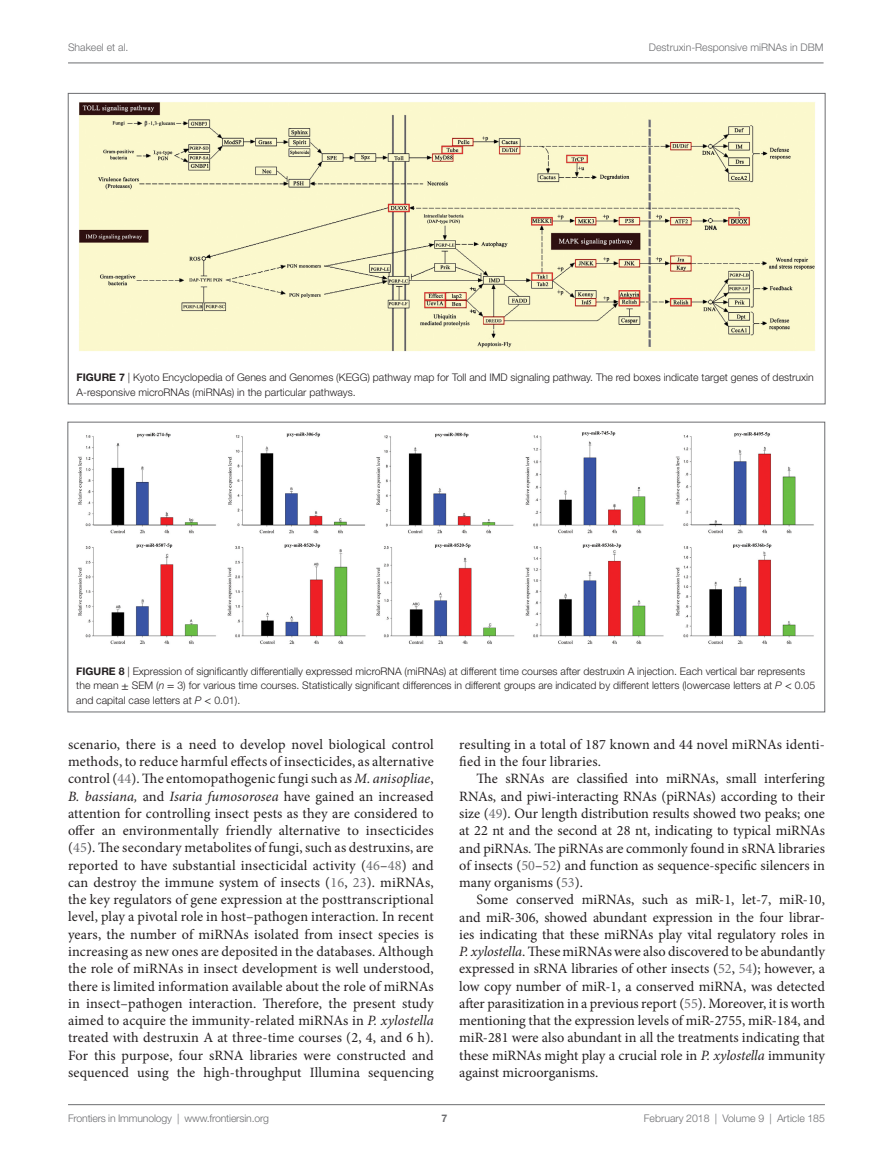
<style>
.page{position:relative;width:893px;height:1170px;background:#fff}
.page>*{position:absolute;margin:0;border:0;box-sizing:border-box;transform-origin:0 0}
.t1{font:14.25px/17.2px "Minion Pro";color:#231f20;text-align:justify}
.t2{font:300 10.5px/14.2px "Helvetica Neue LT Std";color:#231f20}
.t3{font:300 10.5px "Helvetica Neue LT Std";color:#6c6d70}
.t4{font:700 10.5px "Helvetica Neue LT Std";color:#6c6d70}
.s1{font-weight:700}
.s2{font-family:"STIX General";font-weight:400}
.s3{font-style:italic}
.s4{color:#6c6d70}
</style>
<div class="page">
<img style="left:79px;top:102px;width:736px;height:249px">
<img style="left:78px;top:431px;width:736px;height:213px">
<hr style="left:68px;top:1104px;width:757px;height:1px;background:#6c6d70">
<hr style="left:68px;top:63px;width:755px;height:1px;background:#6c6d70">
<p class="t3" style="left:68px;top:41px;width:62px">Shakeel et al.</p>
<p class="t3" style="left:649px;top:41px;width:176px">Destruxin-Responsive miRNAs in DBM</p>
<p class="t2" style="left:77px;top:370px;width:739px"><span class="s1">FIGURE 7</span> | Kyoto Encyclopedia of Genes and Genomes (KEGG) pathway map for Toll and IMD signaling pathway. The red boxes indicate target genes of destruxin<br>A-responsive microRNAs (miRNAs) in the particular pathways.</p>
<p class="t2" style="left:76px;top:664px;width:740px"><span class="s1">FIGURE 8</span> | Expression of significantly differentially expressed microRNA (miRNAs) at different time courses after destruxin A injection. Each vertical bar represents the mean <span class="s2">±</span> SEM (<span class="s3">n</span> <span class="s2">=</span> 3) for various time courses. Statistically significant differences in different groups are indicated by different letters (lowercase letters at <span class="s3">P</span> <span class="s2">&lt;</span> 0.05 and capital case letters at <span class="s3">P</span> <span class="s2">&lt;</span> 0.01).</p>
<p class="t1" style="left:68px;top:735px;width:367px">scenario, there is a need to develop novel biological control methods, to reduce harmful effects of insecticides, as alternative control (<span class="s4">44</span>). The entomopathogenic fungi such as <span class="s3">M. anisopliae</span>, <span class="s3">B. bassiana,</span> and <span class="s3">Isaria fumosorosea</span> have gained an increased attention for controlling insect pests as they are considered to offer an environmentally friendly alternative to insecticides (<span class="s4">45</span>). The secondary metabolites of fungi, such as destruxins, are reported to have substantial insecticidal activity (<span class="s4">46</span>–<span class="s4">48</span>) and can destroy the immune system of insects (<span class="s4">16</span>, <span class="s4">23</span>). miRNAs, the key regulators of gene expression at the posttranscriptional level, play a pivotal role in host–pathogen interaction. In recent years, the number of miRNAs isolated from insect species is increasing as new ones are deposited in the databases. Although the role of miRNAs in insect development is well understood, there is limited information available about the role of miRNAs in insect–pathogen interaction. Therefore, the present study aimed to acquire the immunity-related miRNAs in <span class="s3">P. xylostella </span>treated with destruxin A at three-time courses (2, 4, and 6 h).<br>For this purpose, four sRNA libraries were constructed and sequenced using the high-throughput Illumina sequencing</p>
<p class="t1" style="left:459px;top:735px;width:367px">resulting in a total of 187 known and 44 novel miRNAs identi&shy;fied in the four libraries.</p>
<p class="t1" style="left:459px;top:770px;width:367px;text-indent:17px">The sRNAs are classified into miRNAs, small interfering RNAs, and piwi-interacting RNAs (piRNAs) according to their size (<span class="s4">49</span>). Our length distribution results showed two peaks; one at 22 nt and the second at 28 nt, indicating to typical miRNAs and piRNAs. The piRNAs are commonly found in sRNA libraries of insects (<span class="s4">50</span>–<span class="s4">52</span>) and function as sequence-specific silencers in many organisms (<span class="s4">53</span>).</p>
<p class="t1" style="left:459px;top:891px;width:367px;text-indent:17px">Some conserved miRNAs, such as miR-1, let-7, miR-10, and miR-306, showed abundant expression in the four librar&shy;ies indicating that these miRNAs play vital regulatory roles in <span class="s3">P. xylostella</span>. These miRNAs were also discovered to be abundantly expressed in sRNA libraries of other insects (<span class="s4">52</span>, <span class="s4">54</span>); however, a low copy number of miR-1, a conserved miRNA, was detected after parasitization in a previous report (<span class="s4">55</span>). Moreover, it is worth mentioning that the expression levels of miR-2755, miR-184, and miR-281 were also abundant in all the treatments indicating that these miRNAs might play a crucial role in <span class="s3">P. xylostella</span> immunity against microorganisms.</p>
<p class="t3" style="left:68px;top:1111px;width:203px">Frontiers in Immunology | www.frontiersin.org</p>
<p class="t3" style="left:644px;top:1111px;width:183px">February 2018 | Volume 9 | Article 185</p>
<p class="t4" style="left:441px;top:1111px;width:7px">7</p>
</div>
